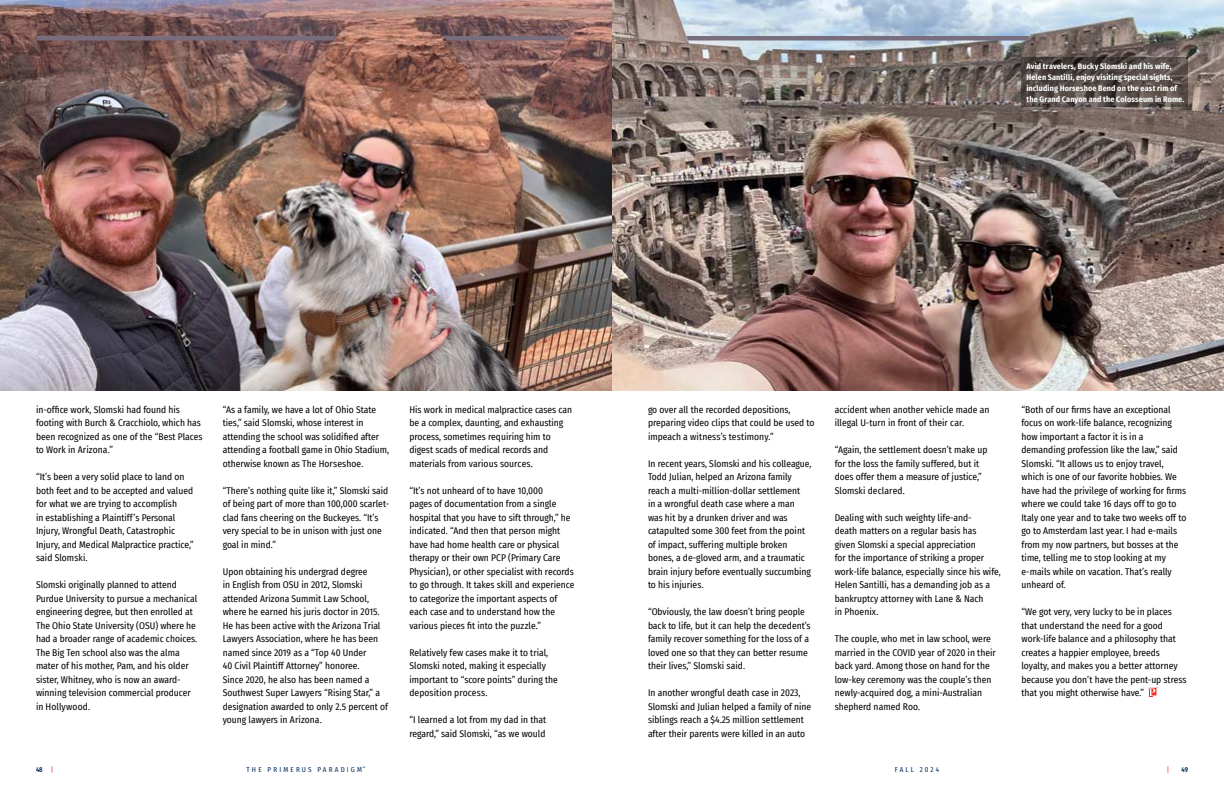
<style>
.page{position:relative;width:1224px;height:792px;background:#fff}
.page>*{position:absolute;margin:0;border:0;box-sizing:border-box;transform-origin:0 0}
.Paradigm_Body_Copy{font:9.5px/13.5px "Fira Sans Condensed";color:#000}
.t1{font:700 8px/11px "Fira Sans Condensed";letter-spacing:.015em;color:#fff}
.t2{font:7px "Fira Sans Condensed";letter-spacing:.31em;color:#002b5f}
.t3{font:600 extra-condensed 7px "Fira Sans";color:#002b5f}
.t4{font:7px "Fira Sans Condensed";color:#ee3124}
.s1{font-family:"Fira Sans Condensed";font-weight:400;font-stretch:normal;color:#ee3124}
</style>
<div class="page">
<img style="left:0;top:0;width:1224px;height:391px">
<svg style="left:1022px;top:58px;width:166px;height:49px;background:#534946"></svg>
<svg style="left:36px;top:36px;width:301px;height:4px"></svg>
<svg style="left:442px;top:36px;width:126px;height:4px"></svg>
<svg style="left:1149px;top:688px;width:7px;height:9px"></svg>
<svg style="left:687px;top:36px;width:343px;height:4px"></svg>
<p class="t1" style="left:1026px;top:60px;width:159px">Avid travelers, Bucky Slomski and his wife, Helen Santilli, enjoy visiting special sights, including Horseshoe Bend on the east rim of the Grand Canyon and the Colosseum in Rome.</p>
<p class="Paradigm_Body_Copy" style="left:36px;top:402px;width:168px">in-office work, Slomski had found his footing with Burch &amp; Cracchiolo, which has been recognized as one of the “Best Places to Work in Arizona.”</p>
<p class="Paradigm_Body_Copy" style="left:36px;top:470px;width:159px">“It’s been a very solid place to land on both feet and to be accepted and valued for what we are trying to accomplish<br>in establishing a Plaintiff’s Personal Injury, Wrongful Death, Catastrophic Injury, and Medical Malpractice practice,” said Slomski.</p>
<p class="Paradigm_Body_Copy" style="left:36px;top:578px;width:163px">Slomski originally planned to attend Purdue University to pursue a mechanical engineering degree, but then enrolled at The Ohio State University (OSU) where he had a broader range of academic choices.<br>The Big Ten school also was the alma mater of his mother, Pam, and his older sister, Whitney, who is now an award&shy;winning television commercial producer in Hollywood.</p>
<p class="Paradigm_Body_Copy" style="left:223px;top:402px;width:168px">“As a family, we have a lot of Ohio State ties,” said Slomski, whose interest in attending the school was solidified after attending a football game in Ohio Stadium, otherwise known as The Horseshoe.</p>
<p class="Paradigm_Body_Copy" style="left:223px;top:483px;width:168px">“There’s nothing quite like it,” Slomski said of being part of more than 100,000 scarlet&shy;clad fans cheering on the Buckeyes. “It’s very special to be in unison with just one goal in mind.”</p>
<p class="Paradigm_Body_Copy" style="left:223px;top:564px;width:167px">Upon obtaining his undergrad degree<br>in English from OSU in 2012, Slomski attended Arizona Summit Law School, where he earned his juris doctor in 2015.<br>He has been active with the Arizona Trial Lawyers Association, where he has been named since 2019 as a “Top 40 Under<br>40 Civil Plaintiff Attorney” honoree.<br>Since 2020, he also has been named a Southwest Super Lawyers “Rising Star,” a designation awarded to only 2.5 percent of young lawyers in Arizona.</p>
<p class="t3" style="left:36px;top:763px;width:19px">48 <span class="s1">|</span></p>
<p class="t2" style="left:247px;top:764px;width:120px">THE PRIMERUS PARADIGM<sup>™</sup></p>
<p class="Paradigm_Body_Copy" style="left:410px;top:402px;width:164px">His work in medical malpractice cases can be a complex, daunting, and exhausting process, sometimes requiring him to digest scads of medical records and materials from various sources.</p>
<p class="Paradigm_Body_Copy" style="left:410px;top:483px;width:167px">“It’s not unheard of to have 10,000<br>pages of documentation from a single hospital that you have to sift through,” he indicated. “And then that person might have had home health care or physical therapy or their own PCP (Primary Care Physician), or other specialist with records to go through. It takes skill and experience to categorize the important aspects of each case and to understand how the various pieces fit into the puzzle.”</p>
<p class="Paradigm_Body_Copy" style="left:410px;top:645px;width:150px">Relatively few cases make it to trial, Slomski noted, making it especially important to “score points” during the deposition process.</p>
<p class="Paradigm_Body_Copy" style="left:409px;top:713px;width:138px">“I learned a lot from my dad in that regard,” said Slomski, “as we would</p>
<p class="Paradigm_Body_Copy" style="left:648px;top:402px;width:168px">go over all the recorded depositions, preparing video clips that could be used to impeach a witness’s testimony.”</p>
<p class="Paradigm_Body_Copy" style="left:648px;top:456px;width:165px">In recent years, Slomski and his colleague, Todd Julian, helped an Arizona family reach a multi-million-dollar settlement<br>in a wrongful death case where a man was hit by a drunken driver and was catapulted some 300 feet from the point of impact, suffering multiple broken bones, a de-gloved arm, and a traumatic brain injury before eventually succumbing to his injuries.</p>
<p class="Paradigm_Body_Copy" style="left:648px;top:605px;width:164px">“Obviously, the law doesn’t bring people back to life, but it can help the decedent’s family recover something for the loss of a loved one so that they can better resume their lives,” Slomski said.</p>
<p class="Paradigm_Body_Copy" style="left:648px;top:686px;width:165px">In another wrongful death case in 2023, Slomski and Julian helped a family of nine siblings reach a $4.25 million settlement after their parents were killed in an auto</p>
<p class="Paradigm_Body_Copy" style="left:835px;top:402px;width:156px">accident when another vehicle made an illegal U-turn in front of their car.</p>
<p class="Paradigm_Body_Copy" style="left:835px;top:443px;width:154px">“Again, the settlement doesn’t make up for the loss the family suffered, but it does offer them a measure of justice,” Slomski declared.</p>
<p class="Paradigm_Body_Copy" style="left:835px;top:510px;width:168px">Dealing with such weighty life-and-<br>death matters on a regular basis has<br>given Slomski a special appreciation<br>for the importance of striking a proper work-life balance, especially since his wife, Helen Santilli, has a demanding job as a bankruptcy attorney with Lane &amp; Nach<br>in Phoenix.</p>
<p class="Paradigm_Body_Copy" style="left:835px;top:632px;width:163px">The couple, who met in law school, were married in the COVID year of 2020 in their back yard. Among those on hand for the low-key ceremony was the couple’s then newly-acquired dog, a mini-Australian shepherd named Roo.</p>
<p class="Paradigm_Body_Copy" style="left:1022px;top:402px;width:166px">“Both of our firms have an exceptional focus on work-life balance, recognizing how important a factor it is in a demanding profession like the law,” said Slomski. “It allows us to enjoy travel, which is one of our favorite hobbies. We have had the privilege of working for firms where we could take 16 days off to go to Italy one year and to take two weeks off to go to Amsterdam last year. I had e-mails from my now partners, but bosses at the time, telling me to stop looking at my e-mails while on vacation. That’s really unheard of.</p>
<p class="Paradigm_Body_Copy" style="left:1022px;top:605px;width:167px">“We got very, very lucky to be in places that understand the need for a good work-life balance and a philosophy that creates a happier employee, breeds loyalty, and makes you a better attorney because you don’t have the pent-up stress that you might otherwise have.”</p>
<p class="t2" style="left:895px;top:764px;width:46px">FALL 2024</p>
<p class="t4" style="left:1167px;top:764px;width:4px">|</p>
<p class="t3" style="left:1182px;top:763px;width:8px">49</p>
</div>
